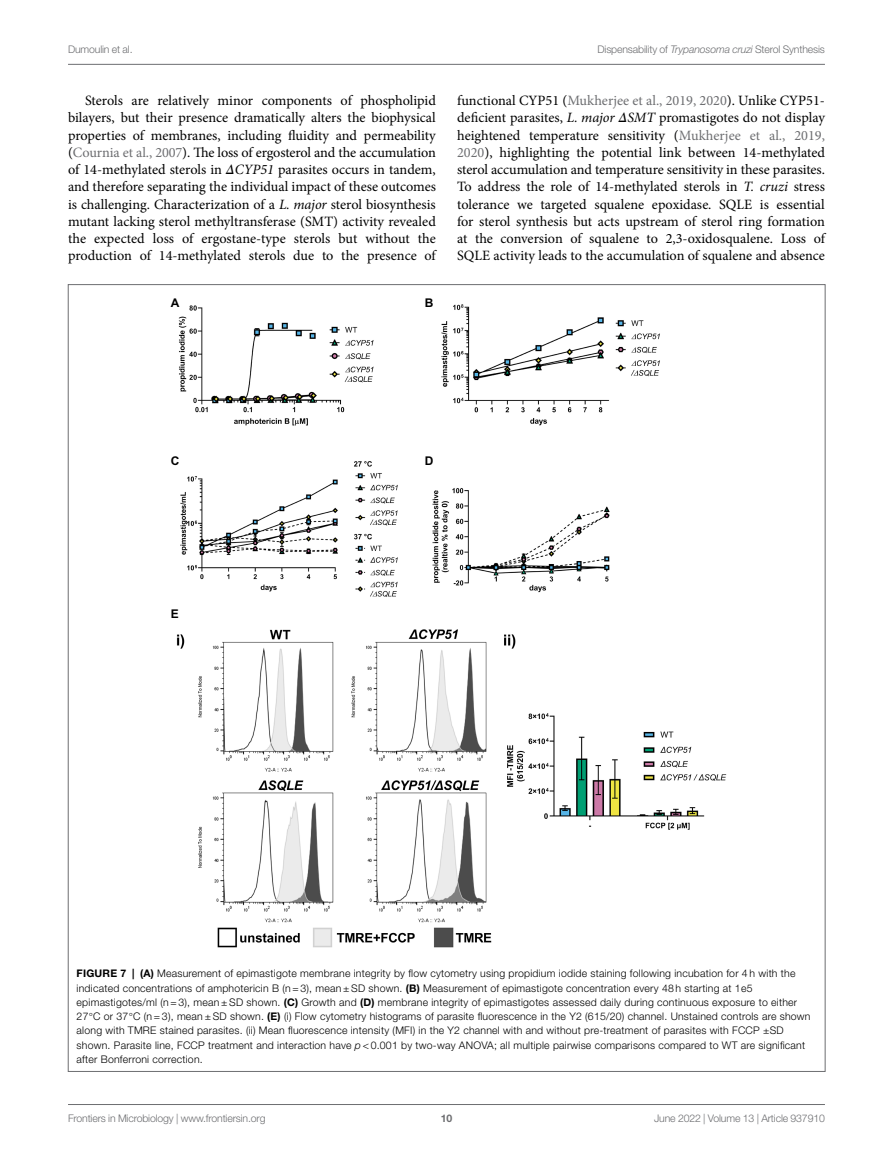
<style>
.page{position:relative;width:893px;height:1170px;background:#fff}
.page>*{position:absolute;margin:0;border:0;box-sizing:border-box;transform-origin:0 0}
.TEXT{font:14.25px/17.2px "Minion Pro";color:#000;text-align:justify}
.t1{font:700 12px "Arial";color:#000}
.FIG_LEG{font:300 10.5px/14.2px "Helvetica Neue LT Std";letter-spacing:.02em;color:#000}
.t2{font:300 10.5px "Helvetica Neue LT Std";letter-spacing:-.015em;color:#6d6e71}
.t3{font:700 10.5px "Helvetica Neue LT Std";color:#6d6e71}
.s1{font-style:italic}
.s2{color:#6d6e71}
.s3{font-family:"STIX General";font-style:italic}
.s4{font-weight:700}
.s5{font-family:"STIX General";font-weight:400}
</style>
<div class="page">
<hr style="left:68px;top:64px;width:757px;height:1px;background:#6d6e71">
<hr style="left:68px;top:1104px;width:757px;height:1px;background:#6d6e71">
<img style="left:176px;top:304px;width:551px;height:644px">
<p class="t2" style="left:68px;top:42px;width:66px">Dumoulin et al.</p>
<p class="t2" style="left:598px;top:42px;width:229px">Dispensability of <span class="s1">Trypanosoma cruzi</span> Sterol Synthesis</p>
<p class="TEXT" style="left:68px;top:92px;width:369px;text-indent:17px">Sterols are relatively minor components of phospholipid bilayers, but their presence dramatically alters the biophysical properties of membranes, including fluidity and permeability (<span class="s2">Cournia et al., 2007</span>). The loss of ergosterol and the accumulation of 14-methylated sterols in <span class="s3">Δ</span><span class="s1">CYP51</span> parasites occurs in tandem, and therefore separating the individual impact of these outcomes is challenging. Characterization of a <span class="s1">L. major</span> sterol biosynthesis mutant lacking sterol methyltransferase (SMT) activity revealed the expected loss of ergostane-type sterols but without the production of 14-methylated sterols due to the presence of</p>
<p class="TEXT" style="left:457px;top:92px;width:369px">functional CYP51 (<span class="s2">Mukherjee et al., 2019, 2020</span>). Unlike CYP51- deficient parasites, <span class="s1">L. major</span> <span class="s3">Δ</span><span class="s1">SMT</span> promastigotes do not display heightened temperature sensitivity (<span class="s2">Mukherjee et al., 2019, 2020</span>), highlighting the potential link between 14-methylated sterol accumulation and temperature sensitivity in these parasites.<br>To address the role of 14-methylated sterols in <span class="s1">T. cruzi</span> stress tolerance we targeted squalene epoxidase. SQLE is essential for sterol synthesis but acts upstream of sterol ring formation at the conversion of squalene to 2,3-oxidosqualene. Loss of SQLE activity leads to the accumulation of squalene and absence</p>
<p class="t1" style="left:171px;top:294px;width:10px">A</p>
<p class="t1" style="left:425px;top:294px;width:10px">B</p>
<p class="t1" style="left:171px;top:452px;width:10px">C</p>
<p class="t1" style="left:425px;top:452px;width:10px">D</p>
<p class="t1" style="left:171px;top:605px;width:10px">E</p>
<p class="FIG_LEG" style="left:77px;top:966px;width:735px"><span class="s4">FIGURE 7 | (A)</span> Measurement of epimastigote membrane integrity by flow cytometry using propidium iodide staining following incubation for 4 h with the indicated concentrations of amphotericin B (n = 3), mean ± SD shown. <span class="s4">(B)</span> Measurement of epimastigote concentration every 48 h starting at 1e5 epimastigotes/ml (n = 3), mean ± SD shown. <span class="s4">(C)</span> Growth and <span class="s4">(D)</span> membrane integrity of epimastigotes assessed daily during continuous exposure to either 27<span class="s5">°</span>C or 37<span class="s5">°</span>C (n = 3), mean ± SD shown. <span class="s4">(E)</span> (i) Flow cytometry histograms of parasite fluorescence in the Y2 (615/20) channel. Unstained controls are shown along with TMRE stained parasites. (ii) Mean fluorescence intensity (MFI) in the Y2 channel with and without pre-treatment of parasites with FCCP ±SD shown. Parasite line, FCCP treatment and interaction have <span class="s1">p</span> &lt; 0.001 by two-way ANOVA; all multiple pairwise comparisons compared to WT are significant after Bonferroni correction.</p>
<p class="t2" style="left:68px;top:1111px;width:199px">Frontiers in Microbiology | www.frontiersin.org</p>
<p class="t3" style="left:441px;top:1111px;width:13px">10</p>
<p class="t2" style="left:654px;top:1111px;width:172px">June 2022 | Volume 13 | Article 937910</p>
</div>
